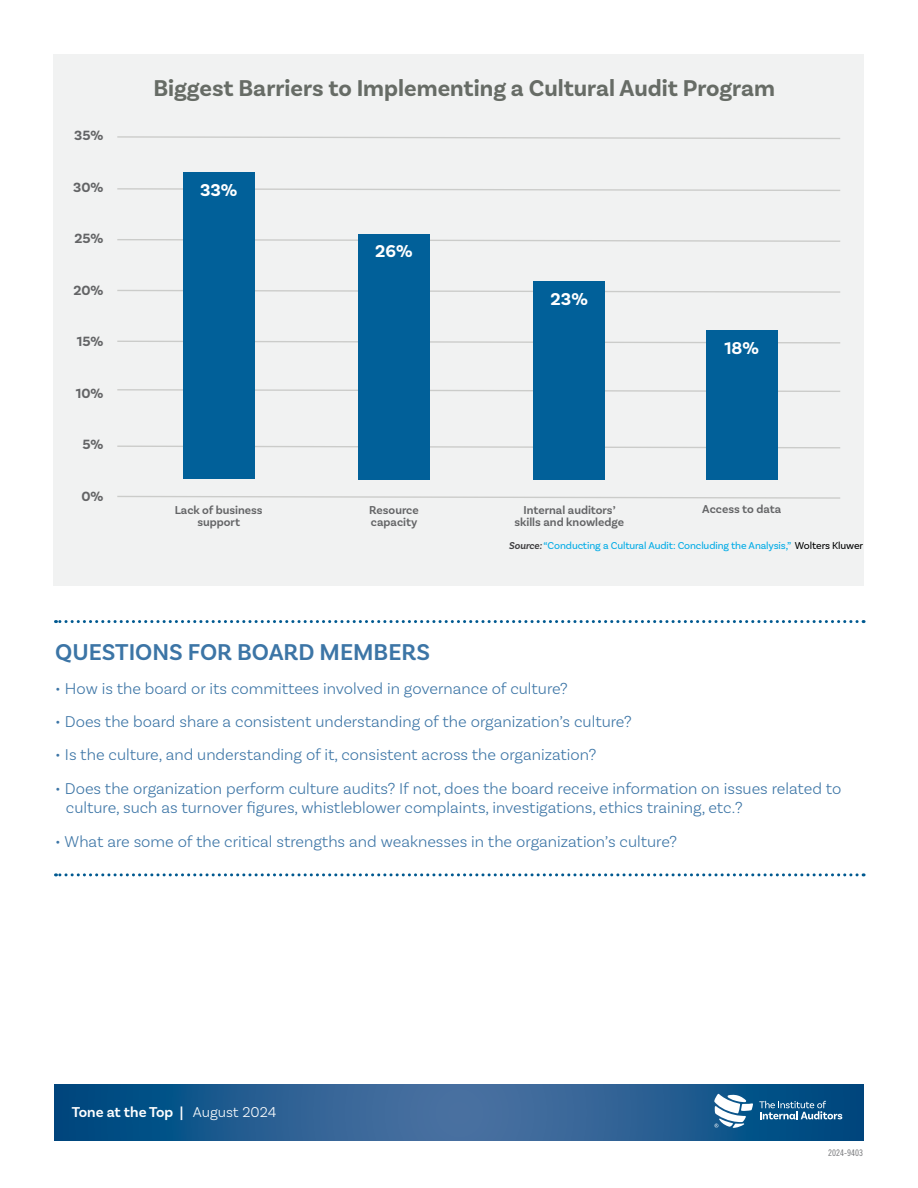
<style>
.page{position:relative;width:918px;height:1188px;background:#fff}
.page>*{position:absolute;margin:0;border:0;box-sizing:border-box;transform-origin:0 0}
.t1{font:700 24px "Basic Sans";color:#676c66}
.t2{font:600 24px "Basic Sans";color:#3c75a6}
.t3{font:700 18px "Basic Sans";color:#fff}
.t4{font:300 16.5px/19.8px "Basic Sans";color:#3c75a6}
.t5{font:600 15px "Basic Sans";color:#fff}
.t6{font:700 14.1px "Basic Sans";color:#636466}
.t7{font:600 12px/12.3px "Basic Sans";color:#636466;text-align:center}
.t8{font:10.5px "Basic Sans";letter-spacing:-.01em;color:#00abe6}
.t9{font:9px "Trade Gothic LT Std Cn 18";color:#6d6e71}
.s1{font-weight:600;font-style:italic;color:#414042}
.s2{color:#000101}
.s3{font-weight:300}
</style>
<div class="page">
<svg style="left:54px;top:1085px;width:810px;height:56px;background:#245d91"></svg>
<svg style="left:714px;top:1094px;width:39px;height:34px"></svg>
<svg style="left:759px;top:1101px;width:83px;height:18px"></svg>
<div style="left:53px;top:54px;width:811px;height:532px;background:#f1f2f2"></div>
<svg style="left:56px;top:620px;width:801px;height:3px"></svg>
<svg style="left:56px;top:873px;width:801px;height:3px"></svg>
<svg style="left:117px;top:445px;width:723px;height:4px"></svg>
<svg style="left:117px;top:496px;width:723px;height:3px"></svg>
<svg style="left:117px;top:340px;width:723px;height:4px"></svg>
<svg style="left:117px;top:389px;width:724px;height:3px"></svg>
<svg style="left:117px;top:239px;width:723px;height:3px"></svg>
<svg style="left:117px;top:136px;width:724px;height:3px"></svg>
<svg style="left:117px;top:290px;width:723px;height:3px"></svg>
<svg style="left:117px;top:188px;width:724px;height:3px"></svg>
<div style="left:183px;top:172px;width:72px;height:306px;background:#016099"></div>
<div style="left:358px;top:234px;width:72px;height:246px;background:#016099"></div>
<div style="left:533px;top:282px;width:72px;height:198px;background:#016099"></div>
<div style="left:706px;top:330px;width:72px;height:150px;background:#016099"></div>
<p class="t6" style="left:74px;top:127px;width:31px">35%</p>
<p class="t6" style="left:73px;top:179px;width:32px">30%</p>
<p class="t6" style="left:74px;top:230px;width:31px">25%</p>
<p class="t6" style="left:73px;top:282px;width:32px">20%</p>
<p class="t6" style="left:77px;top:333px;width:28px">15%</p>
<p class="t6" style="left:76px;top:385px;width:29px">10%</p>
<p class="t6" style="left:82px;top:436px;width:23px">5%</p>
<p class="t6" style="left:81px;top:488px;width:24px">0%</p>
<h1 class="t1" style="left:153px;top:74px;width:623px">Biggest Barriers to Implementing a Cultural Audit Program</h1>
<p class="t3" style="left:200px;top:179px;width:39px">33%</p>
<p class="t3" style="left:375px;top:240px;width:39px">26%</p>
<p class="t3" style="left:551px;top:288px;width:39px">23%</p>
<p class="t3" style="left:725px;top:337px;width:36px">18%</p>
<p class="t7" style="left:175px;top:504px;width:89px">Lack of business support</p>
<p class="t7" style="left:369px;top:504px;width:51px;text-align:left">Resource capacity</p>
<p class="t7" style="left:514px;top:504px;width:111px">Internal auditors’ skills and knowledge</p>
<p class="t7" style="left:702px;top:503px;width:80px">Access to data</p>
<p class="t8" style="left:509px;top:539px;width:356px"><span class="s1">Source:</span> “Conducting a Cultural Audit: Concluding the Analysis,” <span class="s2">Wolters Kluwer</span></p>
<h1 class="t2" style="left:55px;top:638px;width:376px">QUESTIONS FOR BOARD MEMBERS</h1>
<p class="t4" style="left:55px;top:678px;width:514px">• How is the board or its committees involved in governance of culture?</p>
<p class="t4" style="left:55px;top:711px;width:578px">• Does the board share a consistent understanding of the organization’s culture?</p>
<p class="t4" style="left:55px;top:745px;width:543px">• Is the culture, and understanding of it, consistent across the organization?</p>
<p class="t4" style="left:66px;top:778px;width:777px;text-indent:-11px">• Does the organization perform culture audits? If not, does the board receive information on issues related to culture, such as turnover figures, whistleblower complaints, investigations, ethics training, etc.?</p>
<p class="t4" style="left:55px;top:831px;width:623px">• What are some of the critical strengths and weaknesses in the organization’s culture?</p>
<p class="t5" style="left:72px;top:1103px;width:206px">Tone at the Top | <span class="s3">August 2024</span></p>
<p class="t9" style="left:828px;top:1147px;width:36px">2024-9403</p>
</div>
